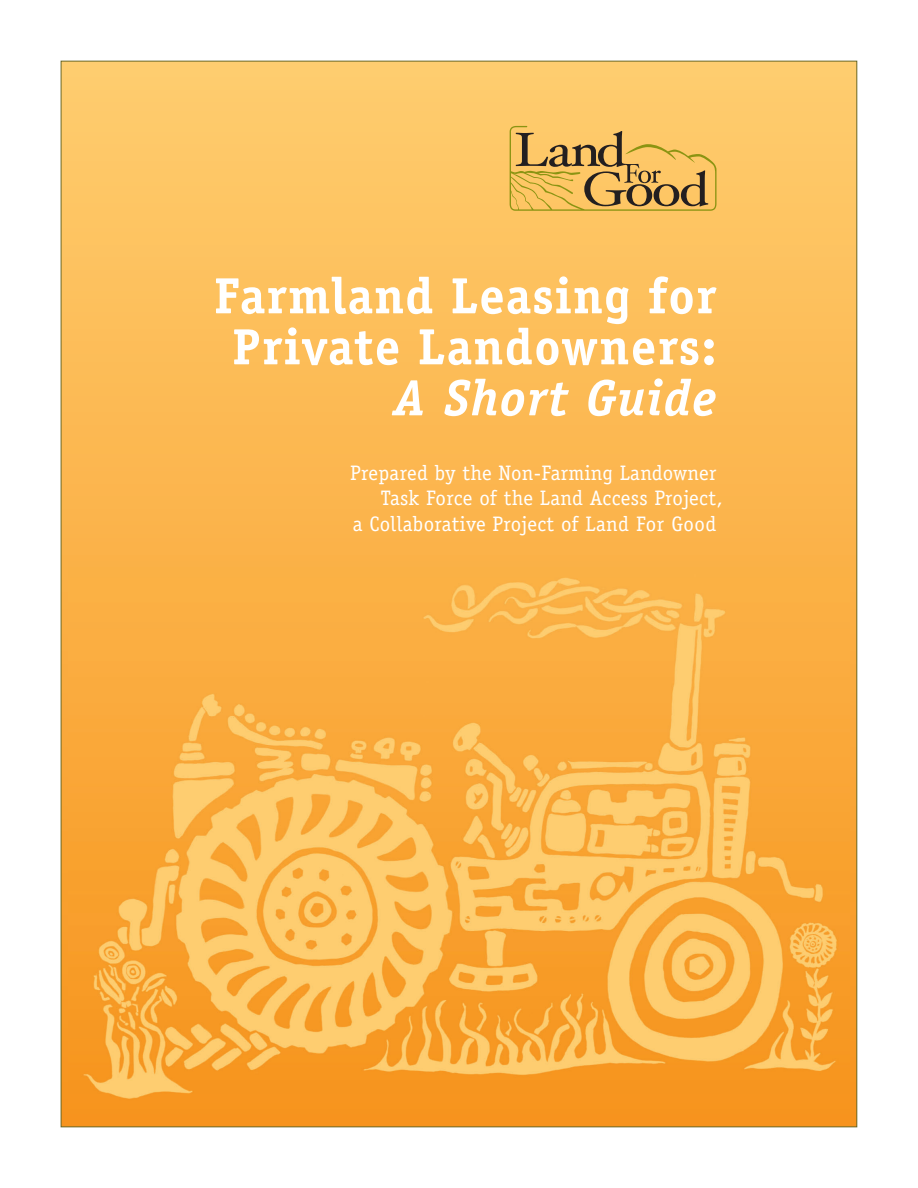
<style>
.page{position:relative;width:918px;height:1188px;background:#fff}
.page>*{position:absolute;margin:0;border:0;box-sizing:border-box;transform-origin:0 0}
.t1{font:700 51px/51px "Officina Serif";letter-spacing:.02em;color:#fff;text-align:center}
.t2{font:italic 700 51px "Officina Serif";letter-spacing:.025em;color:#fff}
.t3{font:21px/25.5px "Officina Serif";letter-spacing:.015em;color:#fff;text-align:right}
</style>
<div class="page">
<div style="left:61px;top:62px;width:795px;height:1064px;background:linear-gradient(to bottom,#ffcd6f,#f7931c)"></div>
<img style="left:69px;top:562px;width:781px;height:552px">
<svg style="left:510px;top:126px;width:207px;height:85px;background:#d8ac57"></svg>
<h1 class="t1" style="left:214px;top:275px;width:504px">Farmland Leasing for<br>Private Landowners:</h1>
<h1 class="t2" style="left:394px;top:379px;width:325px">A Short Guide</h1>
<p class="t3" style="left:350px;top:460px;width:374px">Prepared by the Non-Farming Landowner<br>Task Force of the Land Access Project,<br>a Collaborative Project of Land For Good</p>
</div>
